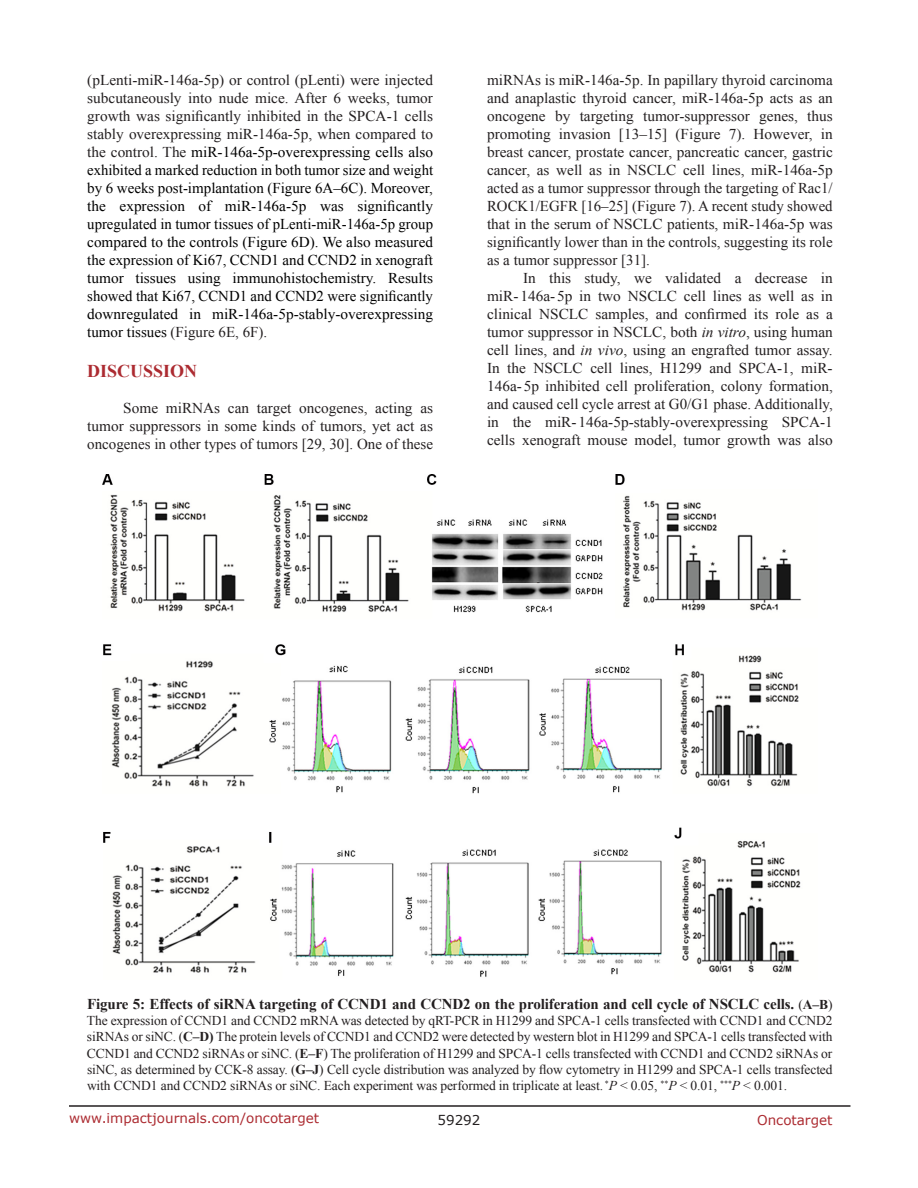
<style>
.page{position:relative;width:918px;height:1188px;background:#fff}
.page>*{position:absolute;margin:0;border:0;box-sizing:border-box;transform-origin:0 0}
.Heading{font:700 18px "Times New Roman";color:#ac2b31}
.BodyText{font:15px/18px "Times New Roman";color:#231f20;text-align:justify}
.BodyText-2{font:15px/18px "Times New Roman";color:#000;text-align:justify}
.FigureText{font:700 15px "Times New Roman";letter-spacing:-.01em;color:#231f20}
.FigureText-2{font:13.5px/16.2px "Times New Roman";letter-spacing:-.01em;color:#231f20;text-align:justify}
.t1{font:13.5px "Verdana";color:#ac2b31}
.t2{font:13.5px "Verdana";color:#231f20}
.s1{color:#231f20}
.s2{font-style:italic}
.s3{font-weight:400;font-size:13.5px}
.s4{font-size:13.5px}
.s5{font-weight:700}
</style>
<div class="page">
<hr style="left:69px;top:1105px;width:781px;height:2px;background:#231f20">
<img style="left:102px;top:474px;width:700px;height:503px">
<p class="BodyText-2" style="left:87px;top:71px;width:347px"><span class="s1">(pLenti-miR-146a-5p) or control (pLenti) were injected subcutaneously into nude mice. After 6 weeks, tumor growth was significantly inhibited in the SPCA-1 cells stably overexpressing miR-146a-5p, when compared to the control. The</span> miR-146a-5p-overexpressing cells also exhibited a marked reduction in both tumor size and weight by 6 weeks post-implantation (Figure 6A–6C). Moreover, the expression of miR-146a-5p was significantly upregulated in tumor tissues of pLenti-miR-146a-5p group compared to the controls (Figure 6D). We also measured the expression of Ki67, CCND1 and CCND2 in xenograft tumor tissues using immunohistochemistry. Results showed that Ki67, CCND1 and CCND2 were significantly downregulated in miR-146a-5p-stably-overexpressing tumor tissues <span class="s1">(Figure 6E, 6F).</span></p>
<p class="Heading" style="left:87px;top:359px;width:112px">DISCUSSION</p>
<p class="BodyText" style="left:87px;top:399px;width:347px;text-indent:36px">Some miRNAs can target oncogenes, acting as tumor suppressors in some kinds of tumors, yet act as oncogenes in other types of tumors [29, 30]. One of these</p>
<p class="BodyText" style="left:487px;top:71px;width:347px">miRNAs is miR-146a-5p. In papillary thyroid carcinoma and anaplastic thyroid cancer, miR-146a-5p acts as an oncogene by targeting tumor-suppressor genes, thus promoting invasion [13–15] (Figure 7). However, in breast cancer, prostate cancer, pancreatic cancer, gastric cancer, as well as in NSCLC cell lines, miR-146a-5p acted as a tumor suppressor through the targeting of Rac1/ ROCK1/EGFR [16–25] (Figure 7). A recent study showed that in the serum of NSCLC patients, miR-146a-5p was significantly lower than in the controls, suggesting its role as a tumor suppressor [31].</p>
<p class="BodyText" style="left:487px;top:269px;width:347px;text-indent:36px">In this study, we validated a decrease in miR-146a-5p in two NSCLC cell lines as well as in clinical NSCLC samples, and confirmed its role as a tumor suppressor in NSCLC, both <span class="s2">in vitro</span>, using human cell lines, and <span class="s2">in vivo</span>, using an engrafted tumor assay.<br>In the NSCLC cell lines, H1299 and SPCA-1, miR-146a-5p inhibited cell proliferation, colony formation, and caused cell cycle arrest at G0/G1 phase. Additionally, in the miR-146a-5p-stably-overexpressing SPCA-1 cells xenograft mouse model, tumor growth was also</p>
<p class="FigureText" style="left:87px;top:994px;width:747px">Figure 5: Effects of siRNA targeting of CCND1 and CCND2 on the proliferation and cell cycle of NSCLC cells. <span class="s3">(</span><span class="s4">A–B</span><span class="s3">)</span></p>
<p class="FigureText-2" style="left:87px;top:1012px;width:747px">The expression of CCND1 and CCND2 mRNA was detected by qRT-PCR in H1299 and SPCA-1 cells transfected with CCND1 and CCND2 siRNAs or siNC. (<span class="s5">C–D)</span> The protein levels of CCND1 and CCND2 were detected by western blot in H1299 and SPCA-1 cells transfected with CCND1 and CCND2 siRNAs or siNC. (<span class="s5">E–F</span>) The proliferation of H1299 and SPCA-1 cells transfected with CCND1 and CCND2 siRNAs or siNC, as determined by CCK-8 assay. (<span class="s5">G–J</span>) Cell cycle distribution was analyzed by flow cytometry in H1299 and SPCA-1 cells transfected with CCND1 and CCND2 siRNAs or siNC. Each experiment was performed in triplicate at least. <sup>*</sup><span class="s2">P</span> &lt; 0.05, <sup>**</sup><span class="s2">P</span> &lt; 0.01, <sup>***</sup><span class="s2">P</span> &lt; 0.001.</p>
<p class="t1" style="left:69px;top:1109px;width:252px">www.impactjournals.com/oncotarget</p>
<p class="t2" style="left:438px;top:1111px;width:44px">59292</p>
<p class="t1" style="left:757px;top:1111px;width:77px">Oncotarget</p>
</div>
